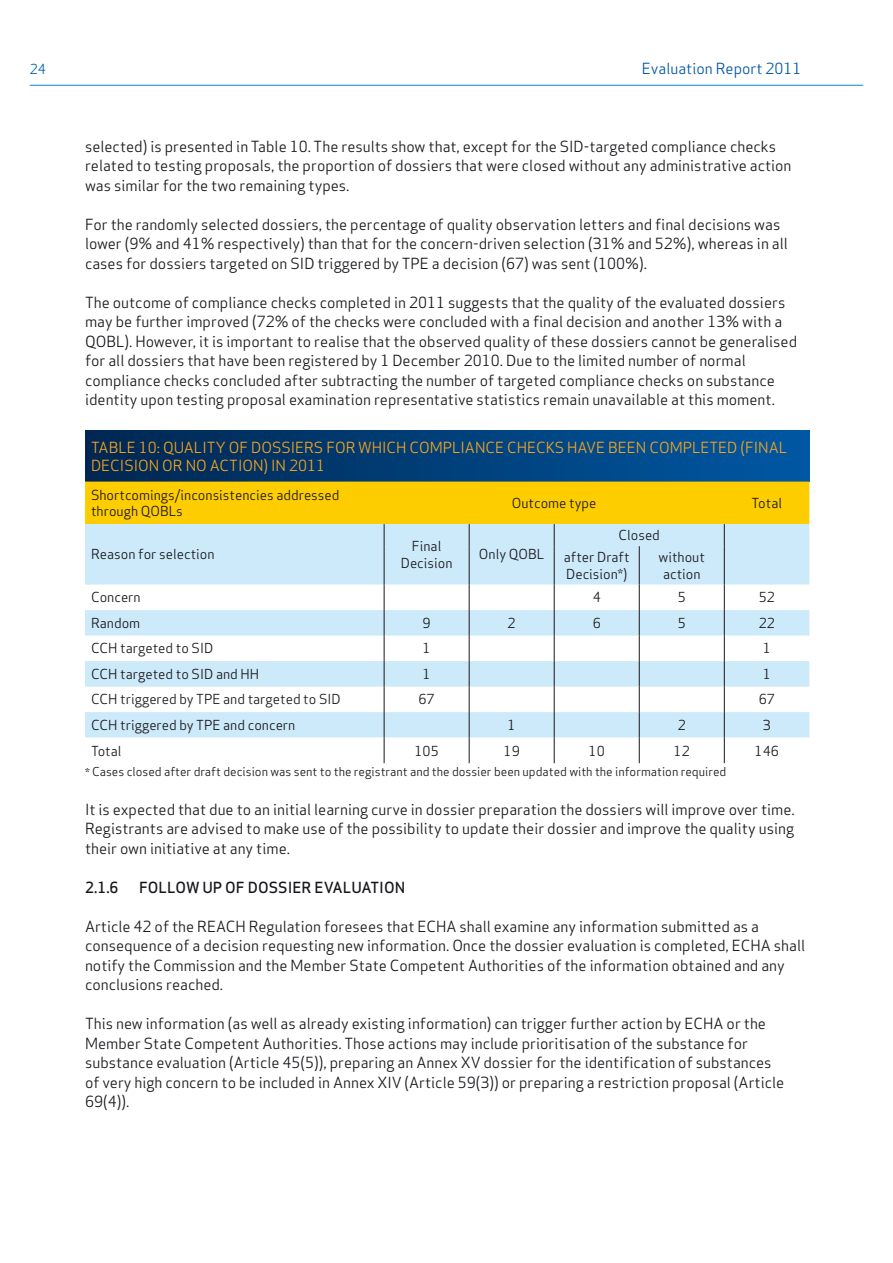
<style>
.page{position:relative;width:893px;height:1263px;background:#fff}
.page>*{position:absolute;margin:0;border:0;box-sizing:border-box;transform-origin:0 0}
.t1{font:15px/19.5px "Apex Sans";color:#1a171c}
.t2{font:15px "Apex Sans";color:#f5a421}
.t3{font:500 15px "Apex Sans";color:#1a171c}
.t4{font:15px "Apex Sans";color:#0057a3}
.t5{font:13.5px/16.2px "Apex Sans";color:#1a171c}
.t6{font:13.5px "Apex Sans";color:#0062aa}
.t7{font:12px "Apex Sans";color:#1a171c}
</style>
<div class="page">
<hr style="left:30px;top:85px;width:833px;height:1px;background:#008dc8">
<div style="left:85px;top:430px;width:724px;height:52px;background:linear-gradient(to right,#002751,#0058a3)"></div>
<svg style="left:85px;top:482px;width:724px;height:281px"></svg>
<p class="t6" style="left:30px;top:58px;width:18px">24</p>
<p class="t4" style="left:642px;top:56px;width:161px">Evaluation Report 2011</p>
<p class="t1" style="left:85px;top:135px;width:708px">selected) is presented in Table 10. The results show that, except for the SID-targeted compliance checks related to testing proposals, the proportion of dossiers that were closed without any administrative action was similar for the two remaining types.</p>
<p class="t1" style="left:85px;top:213px;width:704px">For the randomly selected dossiers, the percentage of quality observation letters and final decisions was lower (9% and 41% respectively) than that for the concern-driven selection (31% and 52%), whereas in all cases for dossiers targeted on SID triggered by TPE a decision (67) was sent (100%).</p>
<p class="t1" style="left:85px;top:291px;width:714px">The outcome of compliance checks completed in 2011 suggests that the quality of the evaluated dossiers may be further improved (72% of the checks were concluded with a final decision and another 13% with a QOBL). However, it is important to realise that the observed quality of these dossiers cannot be generalised for all dossiers that have been registered by 1 December 2010. Due to the limited number of normal compliance checks concluded after subtracting the number of targeted compliance checks on substance identity upon testing proposal examination representative statistics remain unavailable at this moment.</p>
<p class="t2" style="left:91px;top:435px;width:18px">Table</p>
<p class="t2" style="left:139px;top:435px;width:45px">10: Quality</p>
<p class="t2" style="left:229px;top:435px;width:33px">of dossiers</p>
<p class="t2" style="left:326px;top:435px;width:11px">for</p>
<p class="t2" style="left:358px;top:435px;width:11px">which</p>
<p class="t2" style="left:410px;top:435px;width:11px">compliance</p>
<p class="t2" style="left:507px;top:435px;width:11px">chec</p>
<p class="t2" style="left:546px;top:435px;width:32px">ks have</p>
<p class="t2" style="left:608px;top:435px;width:10px">been</p>
<p class="t2" style="left:649px;top:435px;width:11px">completed</p>
<p class="t2" style="left:740px;top:435px;width:14px">(final</p>
<p class="t2" style="left:91px;top:453px;width:10px">decision</p>
<p class="t2" style="left:162px;top:453px;width:58px">ornoaction</p>
<p class="t2" style="left:264px;top:453px;width:63px">) in 2011</p>
<p class="t5" style="left:91px;top:485px;width:250px">Shortcomings/inconsistencies addressed through QOBLs</p>
<p class="t5" style="left:512px;top:494px;width:86px">Outcome type</p>
<p class="t5" style="left:752px;top:494px;width:32px">Total</p>
<p class="t5" style="left:91px;top:545px;width:125px">Reason for selection</p>
<p class="t5" style="left:401px;top:537px;width:53px;text-align:center">Final<br>Decision</p>
<p class="t5" style="left:479px;top:545px;width:67px">Only QOBL</p>
<p class="t5" style="left:564px;top:523px;width:98px;line-height:22.2px;text-indent:55px">Closed after Draft</p>
<p class="t5" style="left:566px;top:564px;width:63px">Decision*)</p>
<p class="t5" style="left:659px;top:548px;width:48px;text-align:center">without action</p>
<p class="t5" style="left:91px;top:588px;width:51px">Concern</p>
<p class="t5" style="left:593px;top:588px;width:10px">4</p>
<p class="t5" style="left:678px;top:588px;width:10px">5</p>
<p class="t5" style="left:759px;top:588px;width:18px">52</p>
<p class="t5" style="left:91px;top:613px;width:51px">Random</p>
<p class="t5" style="left:423px;top:613px;width:10px">9</p>
<p class="t5" style="left:508px;top:613px;width:10px">2</p>
<p class="t5" style="left:593px;top:613px;width:10px">6</p>
<p class="t5" style="left:678px;top:613px;width:10px">5</p>
<p class="t5" style="left:759px;top:613px;width:18px">22</p>
<p class="t5" style="left:91px;top:639px;width:124px">CCH targeted to SID</p>
<p class="t5" style="left:423px;top:639px;width:10px">1</p>
<p class="t5" style="left:763px;top:639px;width:10px">1</p>
<p class="t5" style="left:91px;top:665px;width:170px">CCH targeted to SID and HH</p>
<p class="t5" style="left:423px;top:665px;width:10px">1</p>
<p class="t5" style="left:763px;top:665px;width:10px">1</p>
<p class="t5" style="left:91px;top:690px;width:251px">CCH triggered by TPE and targeted to SID</p>
<p class="t5" style="left:418px;top:690px;width:18px">67</p>
<p class="t5" style="left:759px;top:690px;width:18px">67</p>
<p class="t5" style="left:91px;top:716px;width:206px">CCH triggered by TPE and concern</p>
<p class="t5" style="left:508px;top:716px;width:10px">1</p>
<p class="t5" style="left:678px;top:716px;width:10px">2</p>
<p class="t5" style="left:763px;top:716px;width:10px">3</p>
<p class="t5" style="left:91px;top:741px;width:32px">Total</p>
<p class="t5" style="left:414px;top:741px;width:26px">105</p>
<p class="t5" style="left:504px;top:741px;width:18px">19</p>
<p class="t5" style="left:589px;top:741px;width:18px">10</p>
<p class="t5" style="left:674px;top:741px;width:18px">12</p>
<p class="t5" style="left:755px;top:741px;width:26px">146</p>
<p class="t7" style="left:85px;top:761px;width:643px">* Cases closed after draft decision was sent to the registrant and the dossier been updated with the information required</p>
<p class="t1" style="left:85px;top:798px;width:711px;text-align:justify">It is expected that due to an initial learning curve in dossier preparation the dossiers will improve over time.<br>Registrants are advised to make use of the possibility to update their dossier and improve the quality using their own initiative at any time.</p>
<p class="t3" style="left:85px;top:874px;width:211px">2.1.6 FOLLOW UP OF DOSSIER</p>
<p class="t3" style="left:315px;top:874px;width:10px">EVA</p>
<p class="t3" style="left:343px;top:874px;width:17px">LUATI</p>
<p class="t3" style="left:384px;top:874px;width:23px">ON</p>
<p class="t1" style="left:85px;top:915px;width:722px">Article 42 of the REACH Regulation foresees that ECHA shall examine any information submitted as a consequence of a decision requesting new information. Once the dossier evaluation is completed, ECHA shall notify the Commission and the Member State Competent Authorities of the information obtained and any conclusions reached.</p>
<p class="t1" style="left:85px;top:1012px;width:701px">This new information (as well as already existing information) can trigger further action by ECHA or the Member State Competent Authorities. Those actions may include prioritisation of the substance for substance evaluation (Article 45(5)), preparing an Annex XV dossier for the identification of substances of very high concern to be included in Annex XIV (Article 59(3)) or preparing a restriction proposal (Article 69(4)).</p>
</div>
